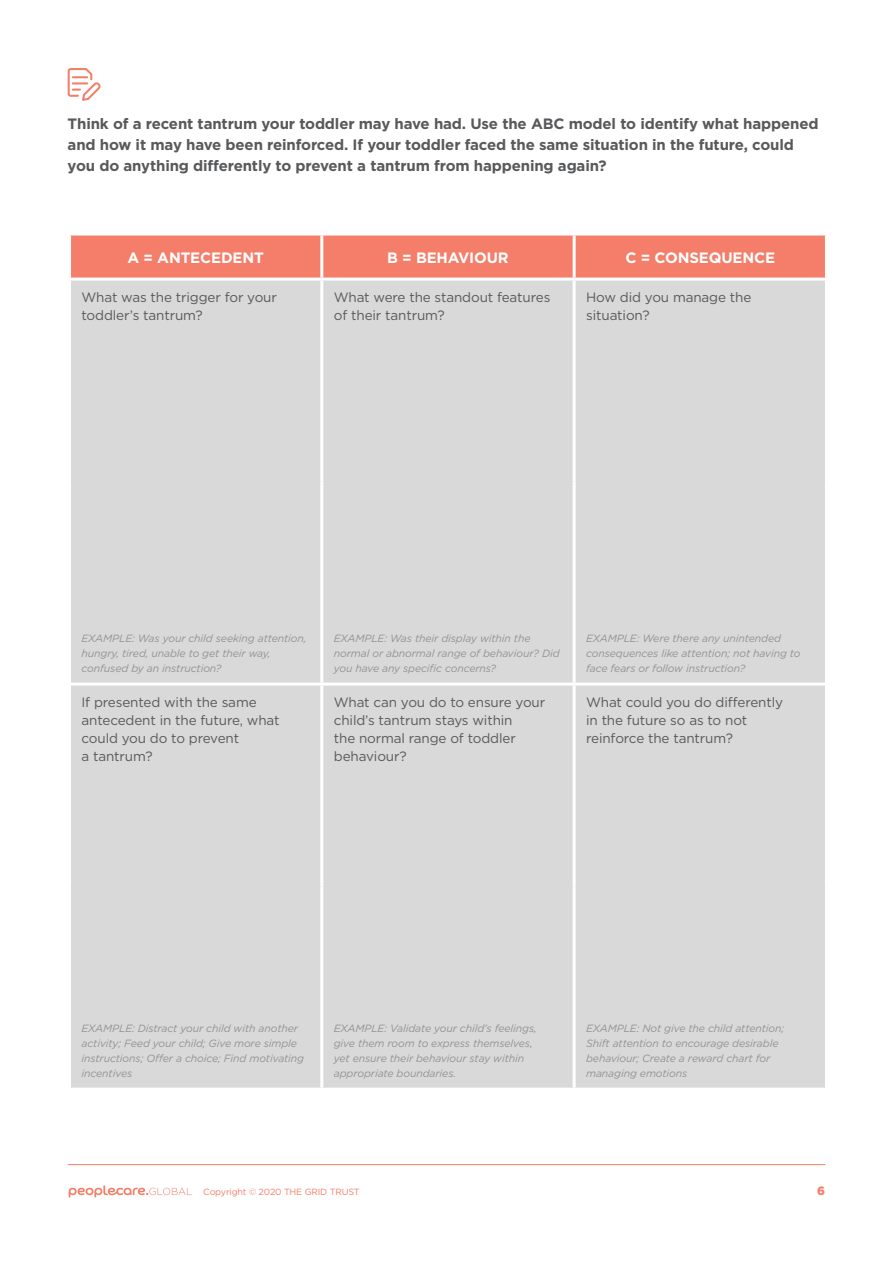
<style>
.page{position:relative;width:893px;height:1263px;background:#fff}
.page>*{position:absolute;margin:0;border:0;box-sizing:border-box;transform-origin:0 0}
.t1{font:700 15px/21px "Gotham";letter-spacing:-.01em;color:#58595b}
.t2{font:700 15px "Gotham";letter-spacing:-.01em;color:#fff}
.t3{font:13.5px/18px "Gotham";letter-spacing:-.01em;color:#58595b}
.t4{font:900 12px "Gotham";color:#f47e69}
.t5{font:italic 10.5px/15px "Gotham";letter-spacing:-.01em;color:#939394}
.t6{font:9px "Gotham";letter-spacing:-.02em;color:#f47e69}
</style>
<div class="page">
<svg style="left:68px;top:68px;width:32px;height:33px"></svg>
<div style="left:71px;top:236px;width:754px;height:42px;background:#f47e69"></div>
<div style="left:71px;top:281px;width:754px;height:807px;background:#d9d9d9"></div>
<hr style="left:320px;top:236px;width:3px;height:42px;background:#fff">
<hr style="left:573px;top:236px;width:3px;height:42px;background:#fff">
<hr style="left:320px;top:281px;width:3px;height:201px;background:#fff">
<hr style="left:573px;top:281px;width:3px;height:201px;background:#fff">
<hr style="left:320px;top:482px;width:3px;height:201px;background:#fff">
<hr style="left:573px;top:482px;width:3px;height:201px;background:#fff">
<hr style="left:68px;top:683px;width:254px;height:3px;background:#fff">
<hr style="left:322px;top:683px;width:252px;height:3px;background:#fff">
<hr style="left:320px;top:686px;width:3px;height:201px;background:#fff">
<hr style="left:574px;top:683px;width:254px;height:3px;background:#fff">
<hr style="left:573px;top:686px;width:3px;height:201px;background:#fff">
<hr style="left:320px;top:887px;width:3px;height:201px;background:#fff">
<hr style="left:573px;top:887px;width:3px;height:201px;background:#fff">
<hr style="left:68px;top:1164px;width:757px;height:1px;background:#f47e69">
<svg style="left:69px;top:1185px;width:123px;height:12px"></svg>
<p class="t1" style="left:68px;top:113px;width:752px">Think of a recent tantrum your toddler may have had. Use the ABC model to identify what happened and how it may have been reinforced. If your toddler faced the same situation in the future, could you do anything differently to prevent a tantrum from happening again?</p>
<h1 class="t2" style="left:127px;top:247px;width:138px">A = ANTECEDENT</h1>
<h1 class="t2" style="left:387px;top:247px;width:123px">B = BEHAVIOUR</h1>
<h1 class="t2" style="left:625px;top:247px;width:151px">C = CONSEQUENCE</h1>
<p class="t3" style="left:82px;top:288px;width:197px">What was the trigger for your toddler’s tantrum?</p>
<p class="t3" style="left:334px;top:288px;width:218px">What were the standout features of their tantrum?</p>
<p class="t3" style="left:586px;top:288px;width:167px">How did you manage the situation?</p>
<p class="t5" style="left:82px;top:631px;width:227px">EXAMPLE: Was your child seeking attention, hungry, tired, unable to get their way, confused by an instruction?</p>
<p class="t5" style="left:334px;top:631px;width:227px">EXAMPLE: Was their display within the normal or abnormal range of behaviour? Did you have any specific concerns?</p>
<p class="t5" style="left:586px;top:631px;width:216px">EXAMPLE: Were there any unintended consequences like attention; not having to face fears or follow instruction?</p>
<p class="t3" style="left:82px;top:693px;width:200px">If presented with the same antecedent in the future, what could you do to prevent<br>a tantrum?</p>
<p class="t3" style="left:334px;top:693px;width:213px">What can you do to ensure your child’s tantrum stays within<br>the normal range of toddler behaviour?</p>
<p class="t3" style="left:586px;top:693px;width:198px">What could you do differently in the future so as to not reinforce the tantrum?</p>
<p class="t5" style="left:82px;top:1021px;width:224px">EXAMPLE: Distract your child with another activity; Feed your child; Give more simple instructions; Offer a choice; Find motivating incentives</p>
<p class="t5" style="left:334px;top:1021px;width:204px">EXAMPLE: Validate your child’s feelings, give them room to express themselves, yet ensure their behaviour stay within appropriate boundaries.</p>
<p class="t5" style="left:586px;top:1021px;width:200px">EXAMPLE: Not give the child attention; Shift attention to encourage desirable behaviour; Create a reward chart for managing emotions</p>
<p class="t6" style="left:203px;top:1186px;width:158px">Copyright © 2020 THE GRID TRUST</p>
<p class="t4" style="left:817px;top:1182px;width:9px">6</p>
</div>
